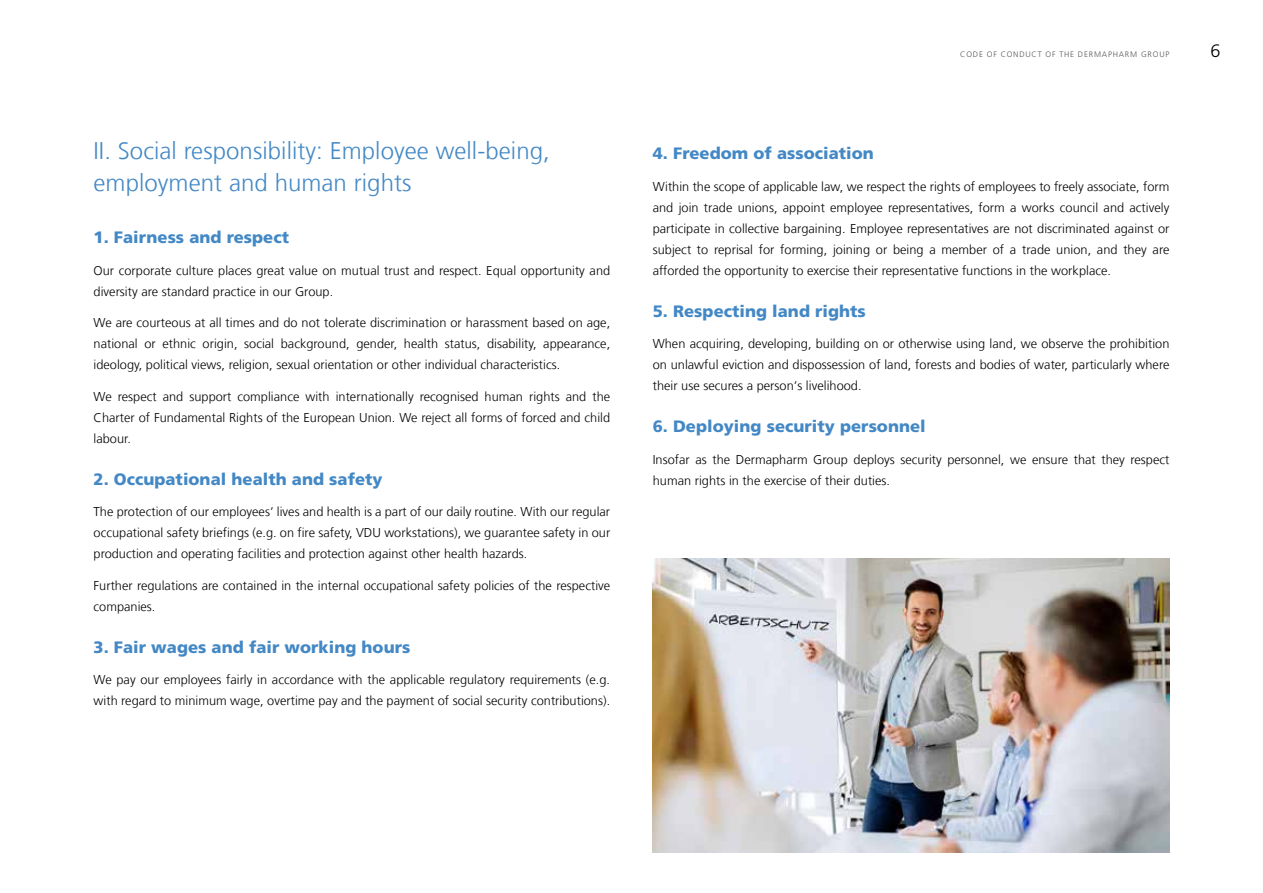
<style>
.page{position:relative;width:1263px;height:893px;background:#fff}
.page>*{position:absolute;margin:0;border:0;box-sizing:border-box;transform-origin:0 0}
.t1{font:300 24px/31.5px "Frutiger LT Com";letter-spacing:.005em;color:#4388c5}
.t2{font:300 18px "Frutiger LT Std";color:#000}
.t3{font:900 16.5px "Frutiger LT Com";letter-spacing:.005em;color:#4388c5}
.t4{font:300 12.75px/21px "Frutiger LT Com";letter-spacing:.005em;color:#000;text-align:justify}
.t5{font:300 7.95px "Frutiger LT Std";letter-spacing:.1em;color:#555756}
</style>
<div class="page">
<img style="left:653px;top:558px;width:516px;height:294px">
<h1 class="t1" style="left:94px;top:135px;width:458px">II. Social responsibility: Employee well-being, employment and human rights</h1>
<p class="t3" style="left:94px;top:227px;width:197px">1. Fairness and respect</p>
<p class="t4" style="left:94px;top:260px;width:518px">Our corporate culture places great value on mutual trust and respect. Equal opportunity and diversity are standard practice in our Group.</p>
<p class="t4" style="left:94px;top:312px;width:518px">We are courteous at all times and do not tolerate discrimination or harassment based on age, national or ethnic origin, social background, gender, health status, disability, appearance, ideology, political views, religion, sexual orientation or other individual characteristics.</p>
<p class="t4" style="left:94px;top:386px;width:518px">We respect and support compliance with internationally recognised human rights and the Charter of Fundamental Rights of the European Union. We reject all forms of forced and child labour.</p>
<p class="t3" style="left:94px;top:469px;width:291px">2. Occupational health and safety</p>
<p class="t4" style="left:94px;top:501px;width:518px">The protection of our employees‘ lives and health is a part of our daily routine. With our regular occupational safety briefings (e.g. on fire safety, VDU workstations), we guarantee safety in our production and operating facilities and protection against other health hazards.</p>
<p class="t4" style="left:94px;top:575px;width:518px">Further regulations are contained in the internal occupational safety policies of the respective companies.</p>
<p class="t3" style="left:94px;top:637px;width:318px">3. Fair wages and fair working hours</p>
<p class="t4" style="left:94px;top:669px;width:518px">We pay our employees fairly in accordance with the applicable regulatory requirements (e.g. with regard to minimum wage, overtime pay and the payment of social security contributions).</p>
<p class="t5" style="left:960px;top:50px;width:211px">CODE OF CONDUCT OF THE DERMAPHARM GROUP</p>
<h2 class="t2" style="left:1210px;top:41px;width:12px">6</h2>
<p class="t3" style="left:653px;top:143px;width:223px">4. Freedom of association</p>
<p class="t4" style="left:653px;top:176px;width:518px">Within the scope of applicable law, we respect the rights of employees to freely associate, form and join trade unions, appoint employee representatives, form a works council and actively participate in collective bargaining. Employee representatives are not discriminated against or subject to reprisal for forming, joining or being a member of a trade union, and they are afforded the opportunity to exercise their representative functions in the workplace.</p>
<p class="t3" style="left:653px;top:301px;width:215px">5. Respecting land rights</p>
<p class="t4" style="left:653px;top:333px;width:518px">When acquiring, developing, building on or otherwise using land, we observe the prohibition on unlawful eviction and dispossession of land, forests and bodies of water, particularly where their use secures a person‘s livelihood.</p>
<p class="t3" style="left:653px;top:416px;width:275px">6. Deploying security personnel</p>
<p class="t4" style="left:653px;top:449px;width:518px">Insofar as the Dermapharm Group deploys security personnel, we ensure that they respect human rights in the exercise of their duties.</p>
</div>
